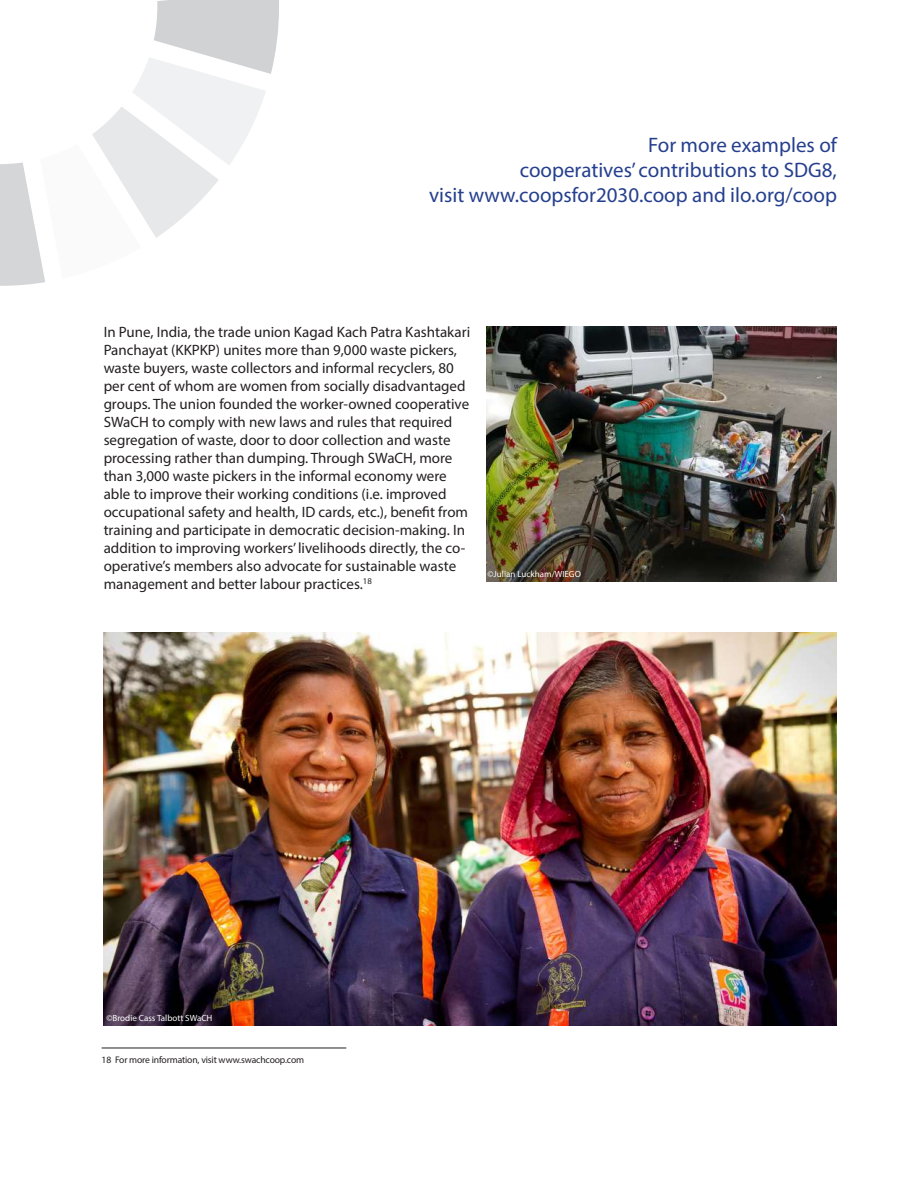
<style>
.page{position:relative;width:918px;height:1188px;background:#fff}
.page>*{position:absolute;margin:0;border:0;box-sizing:border-box;transform-origin:0 0}
.t1{font:21px/25.2px "Myriad Pro";color:#253f8e;text-align:right}
.t2{font:15px/18px "Myriad Pro";color:#231f20}
.t3{font:9.6px "Myriad Pro";letter-spacing:-.015em;color:#231f20}
.t4{font:9px "Myriad Pro";color:#fff}
</style>
<div class="page">
<hr style="left:102px;top:1048px;width:244px;height:1px;background:#231f20">
<img style="left:104px;top:633px;width:733px;height:393px">
<img style="left:486px;top:326px;width:351px;height:256px">
<svg style="left:0;top:0;width:279px;height:286px"></svg>
<h1 class="t1" style="left:429px;top:132px;width:409px">For more examples of<br>cooperatives’ contributions to SDG8,<br>visit www.coopsfor2030.coop and ilo.org/coop</h1>
<p class="t2" style="left:104px;top:323px;width:368px">In Pune, India, the trade union Kagad Kach Patra Kashtakari Panchayat (KKPKP) unites more than 9,000 waste pickers, waste buyers, waste collectors and informal recyclers, 80 per cent of whom are women from socially disadvantaged groups. The union founded the worker-owned cooperative SWaCH to comply with new laws and rules that required segregation of waste, door to door collection and waste processing rather than dumping. Through SWaCH, more than 3,000 waste pickers in the informal economy were able to improve their working conditions (i.e. improved occupational safety and health, ID cards, etc.), benefit from training and participate in democratic decision-making. In addition to improving workers’ livelihoods directly, the co&shy;operative’s members also advocate for sustainable waste management and better labour practices.<sup>18</sup></p>
<p class="t4" style="left:488px;top:568px;width:95px">©Julian Luckham/WIEGO</p>
<p class="t4" style="left:106px;top:1012px;width:107px">©Brodie Cass Talbott SWaCH</p>
<p class="t3" style="left:102px;top:1054px;width:204px">18 For more information, visit www.swachcoop.com</p>
</div>
